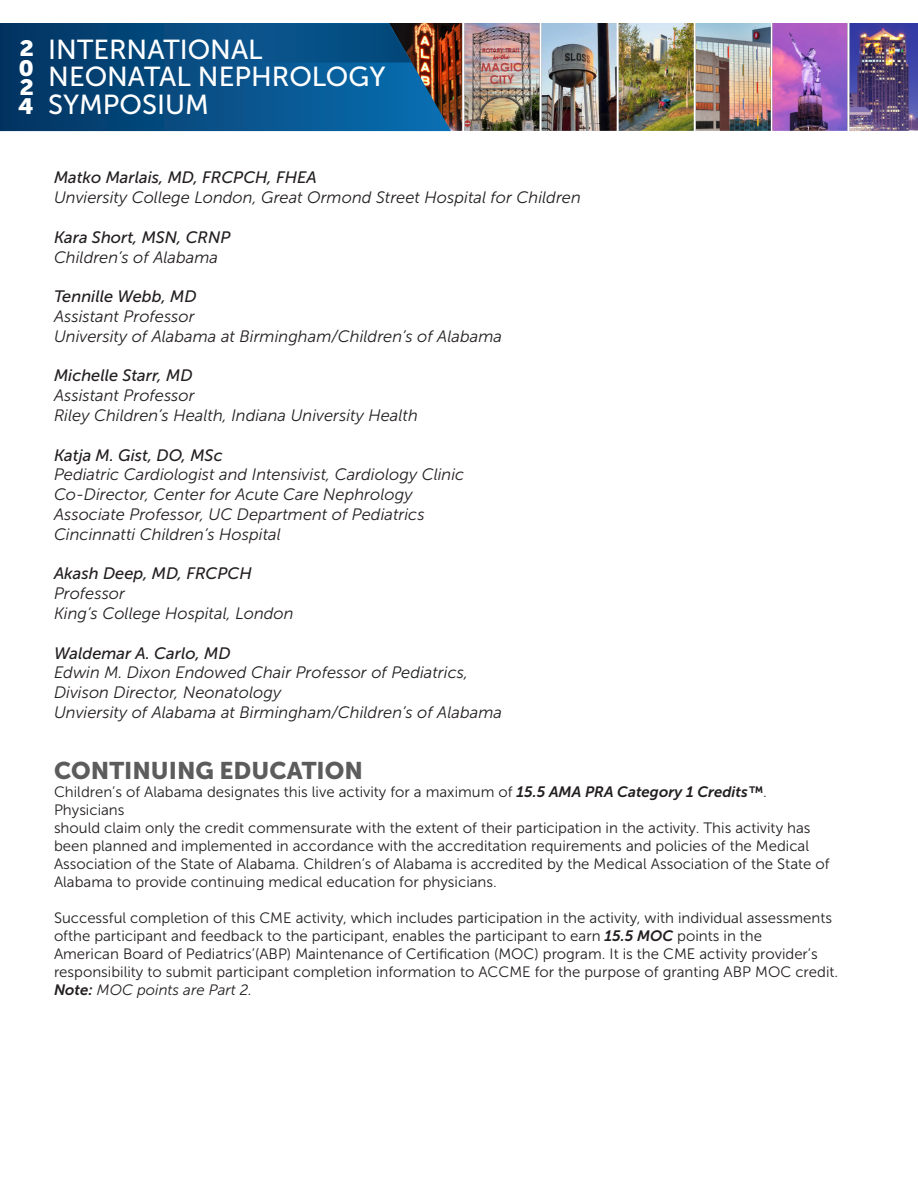
<style>
.page{position:relative;width:918px;height:1188px;background:#fff}
.page>*{position:absolute;margin:0;border:0;box-sizing:border-box;transform-origin:0 0}
.t1{font:27.45px/27.5px "Museo Sans 500";color:#fff}
.t2{font:24px "Museo Sans 900";color:#5c5c5c}
.t3{font:22.05px/19.2px "Museo Sans 900";color:#fff;text-align:justify;scale:1.1 1}
.t4{font:italic 16.5px "Museo Sans 300";color:#231f20}
.t5{font:italic 16.5px "Museo Sans 500";color:#231f20}
.t6{font:15px/18px "Museo Sans 300";color:#231f20}
.s1{font-family:"Museo Sans 700";font-style:italic}
.s2{font-style:italic}
</style>
<div class="page">
<img style="left:451px;top:23px;width:467px;height:108px">
<svg style="left:0;top:23px;width:451px;height:108px;background:#0f4c7c"></svg>
<img style="left:245px;top:24px;width:166px;height:39px">
<svg style="left:239px;top:24px;width:6px;height:7px"></svg>
<h3 class="t3" style="left:18px;top:39px;width:16px">2<br>0<br>2<br>4</h3>
<h1 class="t1" style="left:48px;top:36px;width:339px">INTERNATIONAL<br>NEONATAL NEPHROLOGY<br>SYMPOSIUM</h1>
<p class="t5" style="left:54px;top:169px;width:264px">Matko Marlais, MD, FRCPCH, FHEA</p>
<p class="t4" style="left:54px;top:189px;width:528px">Unviersity College London, Great Ormond Street Hospital for Children</p>
<p class="t5" style="left:54px;top:228px;width:178px">Kara Short, MSN, CRNP</p>
<p class="t4" style="left:54px;top:248px;width:166px">Children’s of Alabama</p>
<p class="t5" style="left:54px;top:287px;width:144px">Tennille Webb, MD</p>
<p class="t4" style="left:54px;top:307px;width:142px">Assistant Professor</p>
<p class="t4" style="left:54px;top:327px;width:450px">University of Alabama at Birmingham/Children’s of Alabama</p>
<p class="t5" style="left:54px;top:367px;width:140px">Michelle Starr, MD</p>
<p class="t4" style="left:54px;top:387px;width:142px">Assistant Professor</p>
<p class="t4" style="left:54px;top:406px;width:365px">Riley Children’s Health, Indiana University Health</p>
<p class="t5" style="left:54px;top:446px;width:170px">Katja M. Gist, DO, MSc</p>
<p class="t4" style="left:54px;top:466px;width:412px">Pediatric Cardiologist and Intensivist, Cardiology Clinic</p>
<p class="t4" style="left:54px;top:486px;width:360px">Co-Director, Center for Acute Care Nephrology</p>
<p class="t4" style="left:54px;top:505px;width:372px">Associate Professor, UC Department of Pediatrics</p>
<p class="t4" style="left:54px;top:525px;width:228px">Cincinnatti Children’s Hospital</p>
<p class="t5" style="left:54px;top:565px;width:199px">Akash Deep, MD, FRCPCH</p>
<p class="t4" style="left:54px;top:585px;width:73px">Professor</p>
<p class="t4" style="left:54px;top:604px;width:241px">King’s College Hospital, London</p>
<p class="t5" style="left:54px;top:644px;width:178px">Waldemar A. Carlo, MD</p>
<p class="t4" style="left:54px;top:664px;width:416px">Edwin M. Dixon Endowed Chair Professor of Pediatrics,</p>
<p class="t4" style="left:54px;top:684px;width:229px">Divison Director, Neonatology</p>
<p class="t4" style="left:54px;top:703px;width:450px">Unviersity of Alabama at Birmingham/Children’s of Alabama</p>
<p class="t2" style="left:54px;top:757px;width:310px">CONTINUING EDUCATION</p>
<p class="t6" style="left:54px;top:783px;width:714px">Children’s of Alabama designates this live activity for a maximum of <span class="s1">15.5 AMA PRA Category 1 Credits™</span>.<br>Physicians</p>
<p class="t6" style="left:54px;top:819px;width:777px">should claim only the credit commensurate with the extent of their participation in the activity. This activity has been planned and implemented in accordance with the accreditation requirements and policies of the Medical Association of the State of Alabama. Children’s of Alabama is accredited by the Medical Association of the State of Alabama to provide continuing medical education for physicians.</p>
<p class="t6" style="left:54px;top:909px;width:786px">Successful completion of this CME activity, which includes participation in the activity, with individual assessments ofthe participant and feedback to the participant, enables the participant to earn <span class="s1">15.5 MOC</span> points in the<br>American Board of Pediatrics’(ABP) Maintenance of Certification (MOC) program. It is the CME activity provider’s responsibility to submit participant completion information to ACCME for the purpose of granting ABP MOC credit.<br><span class="s1">Note:</span> <span class="s2">MOC points are Part 2.</span></p>
</div>
